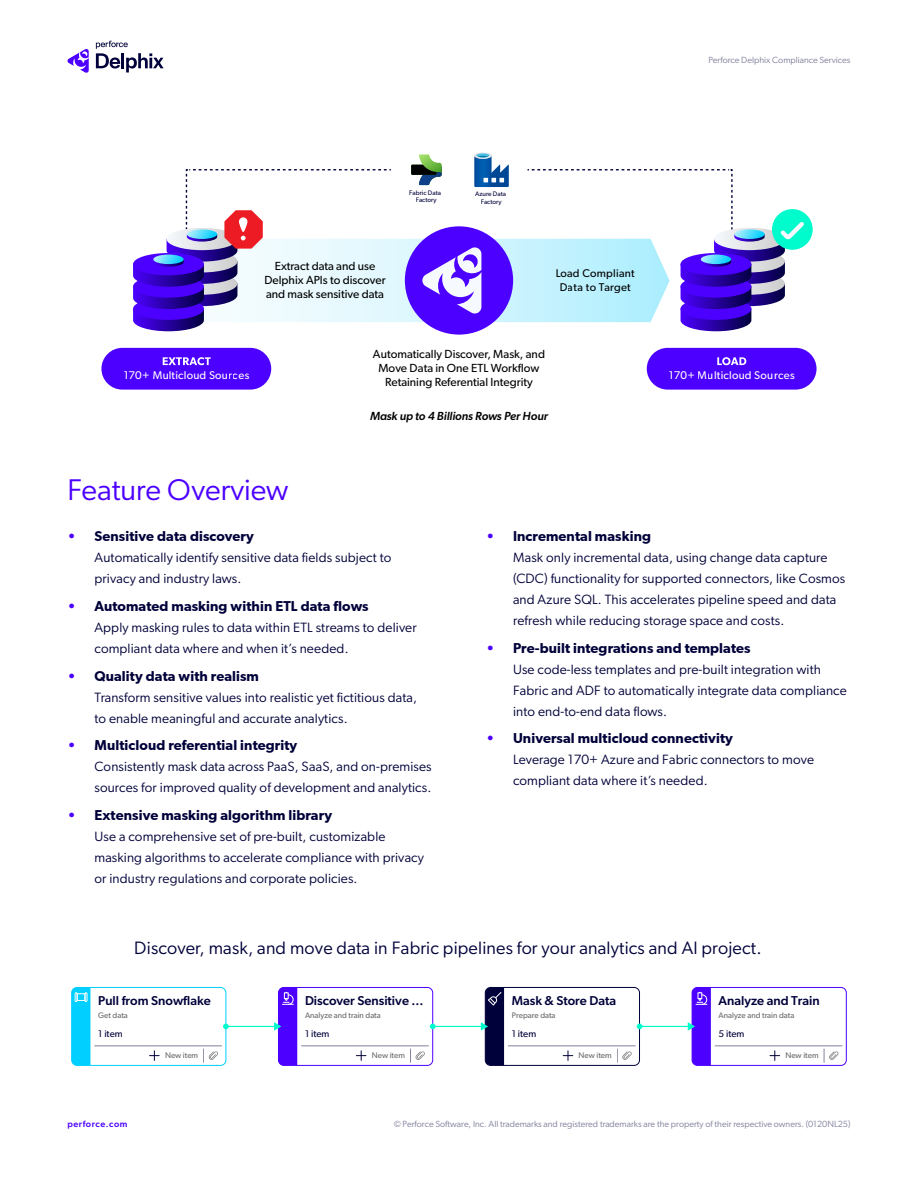
<style>
.page{position:relative;width:918px;height:1188px;background:#fff}
.page>*{position:absolute;margin:0;border:0;box-sizing:border-box;transform-origin:0 0}
.Body_-_Subhead{font:30px "Gibson";color:#4c00ff}
.Body_-_Sub_Subhead{font:18px "Gibson";letter-spacing:.01em;color:#00003a}
.t1{font:13.5px/21px "Gibson";letter-spacing:.01em;color:#00003a}
.t2{font:500 12.9px "Gibson";color:#00003a}
.t3{font:11.85px/14.1px "Gibson";color:#000;text-align:center}
.t4{font:italic 500 11.85px "Gibson";color:#000}
.t5{font:11.25px "Gibson";letter-spacing:.02em;color:#fff}
.t6{font:11.25px/13.5px "Gibson";letter-spacing:.02em;color:#000;text-align:center}
.t7{font:9.75px "Gibson";color:#00003a}
.t8{font:9px "Gibson";color:#80809d}
.t9{font:500 9px "Gibson";letter-spacing:.06em;color:#4c00ff}
.t10{font:8.1px "Gibson";color:#686868}
.t11{font:6.6px/7.9px "Gibson";color:#00003a;text-align:center}
.s1{font-weight:600;color:#4c00ff}
.s2{font-weight:600}
</style>
<div class="page">
<svg style="left:68px;top:49px;width:21px;height:24px"></svg>
<svg style="left:96px;top:41px;width:68px;height:31px"></svg>
<div style="left:647px;top:348px;width:170px;height:42px;background:#4c00ff;border-radius:21px"></div>
<svg style="left:717px;top:357px;width:29px;height:8px"></svg>
<div style="left:101px;top:348px;width:170px;height:42px;background:#4c00ff;border-radius:21px"></div>
<svg style="left:163px;top:357px;width:48px;height:8px"></svg>
<div style="left:772px;top:209px;width:41px;height:41px;background:#00fccc;border-radius:50%"></div>
<svg style="left:133px;top:154px;width:671px;height:177px"></svg>
<div style="left:71px;top:987px;width:155px;height:79px;border:1px solid #00cfff;border-radius:5px"></div>
<hr style="left:95px;top:1046px;width:127px;height:1px;background:#00003a">
<svg style="left:150px;top:1051px;width:9px;height:9px"></svg>
<svg style="left:203px;top:1049px;width:15px;height:13px"></svg>
<svg style="left:72px;top:987px;width:18px;height:78px"></svg>
<div style="left:485px;top:987px;width:155px;height:79px;border:1px solid #00003a;border-radius:5px"></div>
<hr style="left:508px;top:1046px;width:127px;height:1px;background:#00003a">
<svg style="left:563px;top:1051px;width:10px;height:9px"></svg>
<svg style="left:617px;top:1049px;width:15px;height:13px"></svg>
<svg style="left:485px;top:987px;width:19px;height:78px"></svg>
<div style="left:278px;top:987px;width:155px;height:79px;border:1px solid #4c00ff;border-radius:5px"></div>
<hr style="left:301px;top:1046px;width:128px;height:1px;background:#00003a">
<svg style="left:356px;top:1051px;width:10px;height:9px"></svg>
<svg style="left:410px;top:1049px;width:15px;height:13px"></svg>
<svg style="left:278px;top:987px;width:19px;height:78px"></svg>
<div style="left:692px;top:987px;width:155px;height:79px;border:1px solid #4c00ff;border-radius:5px"></div>
<hr style="left:715px;top:1046px;width:127px;height:1px;background:#00003a">
<svg style="left:770px;top:1051px;width:10px;height:9px"></svg>
<svg style="left:824px;top:1049px;width:15px;height:13px"></svg>
<svg style="left:692px;top:987px;width:19px;height:78px"></svg>
<svg style="left:223px;top:1024px;width:6px;height:5px"></svg>
<svg style="left:430px;top:1024px;width:5px;height:5px"></svg>
<svg style="left:637px;top:1024px;width:5px;height:5px"></svg>
<p class="t3" style="left:264px;top:259px;width:123px">Extract data and use<br>Delphix APIs to discover and mask sensitive data</p>
<p class="t11" style="left:409px;top:188px;width:33px">Fabric Data<br>Factory</p>
<p class="t11" style="left:475px;top:190px;width:32px">Azure Data<br>Factory</p>
<p class="t6" style="left:555px;top:266px;width:81px">Load Compliant<br>Data to Target</p>
<p class="t8" style="left:709px;top:55px;width:143px">Perforce Delphix Compliance Services</p>
<p class="t3" style="left:373px;top:346px;width:174px">Automatically Discover, Mask, and<br>Move Data in One ETL Workflow<br>Retaining Referential Integrity</p>
<p class="t5" style="left:123px;top:368px;width:128px">170+ Multicloud Sources</p>
<p class="t5" style="left:669px;top:368px;width:128px">170+ Multicloud Sources</p>
<p class="t4" style="left:370px;top:409px;width:179px">Mask up to 4 Billions Rows Per Hour</p>
<p class="Body_-_Subhead" style="left:68px;top:471px;width:222px">Feature Overview</p>
<p class="t1" style="left:94px;top:526px;width:298px;text-indent:-27px"><span class="s1">•</span> <span class="s2">Sensitive data discovery<br></span>Automatically identify sensitive data fields subject to privacy and industry laws.</p>
<p class="t1" style="left:94px;top:596px;width:324px;text-indent:-27px"><span class="s1">•</span> <span class="s2">Automated masking within ETL data flows<br></span>Apply masking rules to data within ETL streams to deliver compliant data where and when it’s needed.</p>
<p class="t1" style="left:94px;top:665px;width:324px;text-indent:-27px"><span class="s1">•</span> <span class="s2">Quality data with realism<br></span>Transform sensitive values into realistic yet fictitious data, to enable meaningful and accurate analytics.</p>
<p class="t1" style="left:94px;top:735px;width:339px;text-indent:-27px"><span class="s1">•</span> <span class="s2">Multicloud referential integrity<br></span>Consistently mask data across PaaS, SaaS, and on-premises sources for improved quality of development and analytics.</p>
<p class="t1" style="left:94px;top:805px;width:331px;text-indent:-27px"><span class="s1">•</span> <span class="s2">Extensive masking algorithm library<br></span>Use a comprehensive set of pre-built, customizable masking algorithms to accelerate compliance with privacy or industry regulations and corporate policies.</p>
<p class="t1" style="left:513px;top:526px;width:334px;text-indent:-27px"><span class="s1">•</span> <span class="s2">Incremental masking<br></span>Mask only incremental data, using change data capture (CDC) functionality for supported connectors, like Cosmos and Azure SQL. This accelerates pipeline speed and data refresh while reducing storage space and costs.</p>
<p class="t1" style="left:513px;top:637px;width:335px;text-indent:-27px"><span class="s1">•</span> <span class="s2">Pre-built integrations and templates<br></span>Use code-less templates and pre-built integration with Fabric and ADF to automatically integrate data compliance into end-to-end data flows.</p>
<p class="t1" style="left:513px;top:728px;width:303px;text-indent:-27px"><span class="s1">•</span> <span class="s2">Universal multicloud connectivity<br></span>Leverage 170+ Azure and Fabric connectors to move compliant data where it’s needed.</p>
<p class="Body_-_Sub_Subhead" style="left:134px;top:937px;width:629px">Discover, mask, and move data in Fabric pipelines for your analytics and AI project.</p>
<p class="t2" style="left:98px;top:993px;width:114px">Pull from Snowflake</p>
<p class="t7" style="left:98px;top:1027px;width:26px">1 item</p>
<p class="t10" style="left:165px;top:1051px;width:35px">New item</p>
<p class="t10" style="left:98px;top:1011px;width:31px">Get data</p>
<p class="t2" style="left:305px;top:993px;width:120px">Discover Sensitive ...</p>
<p class="t7" style="left:305px;top:1027px;width:26px">1 item</p>
<p class="t10" style="left:372px;top:1051px;width:35px">New item</p>
<p class="t10" style="left:305px;top:1011px;width:77px">Analyze and train data</p>
<p class="t2" style="left:512px;top:993px;width:106px">Mask &amp; Store Data</p>
<p class="t7" style="left:512px;top:1027px;width:26px">1 item</p>
<p class="t10" style="left:579px;top:1051px;width:35px">New item</p>
<p class="t10" style="left:512px;top:1011px;width:45px">Prepare data</p>
<p class="t2" style="left:719px;top:993px;width:103px">Analyze and Train</p>
<p class="t7" style="left:719px;top:1027px;width:27px">5 item</p>
<p class="t10" style="left:785px;top:1051px;width:35px">New item</p>
<p class="t10" style="left:719px;top:1011px;width:77px">Analyze and train data</p>
<p class="t9" style="left:68px;top:1119px;width:61px">perforce.com</p>
<p class="t8" style="left:394px;top:1119px;width:458px">© Perforce Software, Inc. All trademarks and registered trademarks are the property of their respective owners. (0120NL25)</p>
</div>
